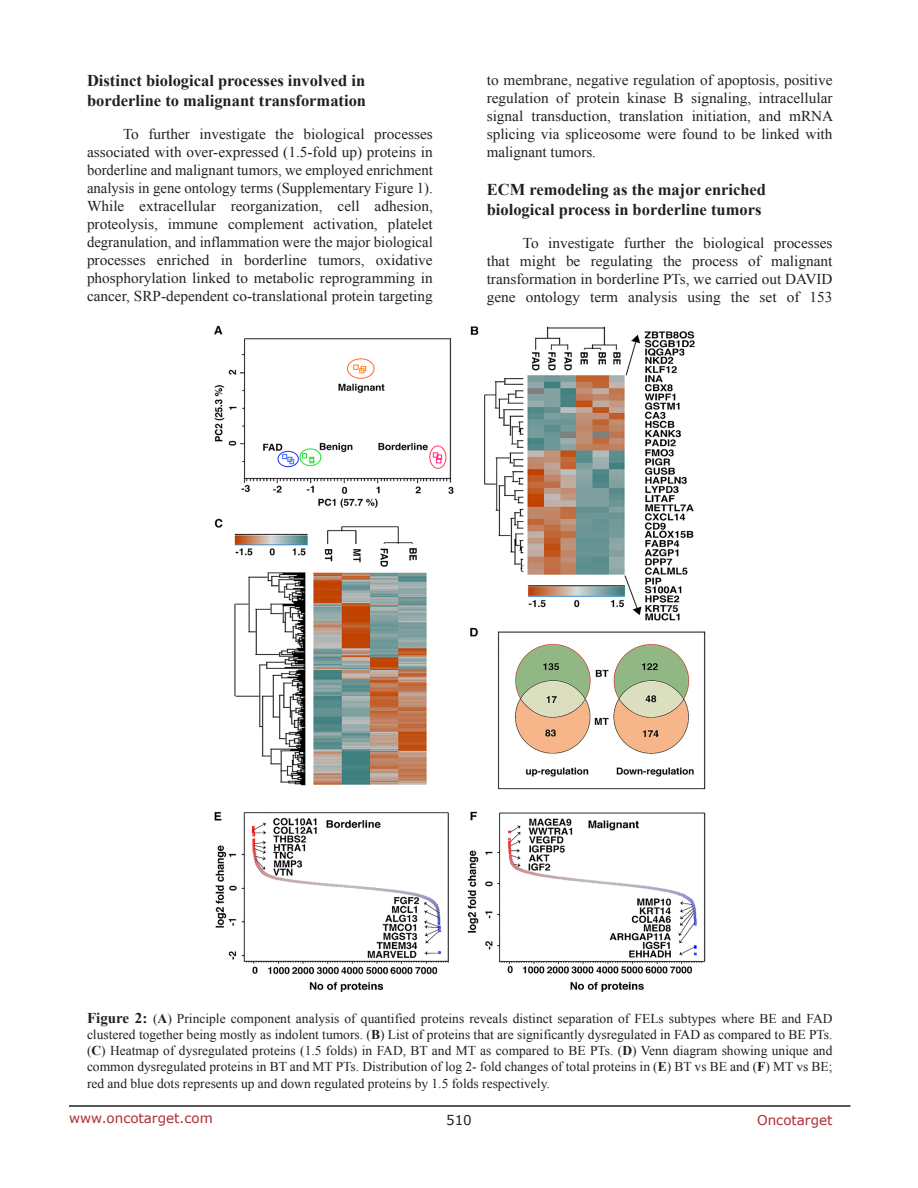
<style>
.page{position:relative;width:918px;height:1188px;background:#fff}
.page>*{position:absolute;margin:0;border:0;box-sizing:border-box;transform-origin:0 0}
.SubHeading_middle{font:700 16.5px/19.8px "Times New Roman";color:#231f20}
.BodyText{font:15px/18px "Times New Roman";color:#231f20;text-align:justify}
.FigureText{font:13.5px/16.2px "Times New Roman";color:#231f20;text-align:justify}
.t1{font:13.5px "Verdana";color:#ac2b31}
.t2{font:13.5px "Verdana";color:#231f20}
.s1{font-weight:700;font-size:15px}
.s2{font-weight:700}
</style>
<div class="page">
<hr style="left:69px;top:1105px;width:781px;height:2px;background:#231f20">
<img style="left:214px;top:326px;width:492px;height:667px">
<p class="SubHeading_middle" style="left:87px;top:70px;width:281px">Distinct biological processes involved in borderline to malignant transformation</p>
<p class="BodyText" style="left:87px;top:125px;width:347px;text-indent:36px">To further investigate the biological processes associated with over-expressed (1.5-fold up) proteins in borderline and malignant tumors, we employed enrichment analysis in gene ontology terms (Supplementary Figure 1).<br>While extracellular reorganization, cell adhesion, proteolysis, immune complement activation, platelet degranulation, and inflammation were the major biological processes enriched in borderline tumors, oxidative phosphorylation linked to metabolic reprogramming in cancer, SRP-dependent co-translational protein targeting</p>
<p class="BodyText" style="left:487px;top:71px;width:348px">to membrane, negative regulation of apoptosis, positive regulation of protein kinase B signaling, intracellular signal transduction, translation initiation, and mRNA splicing via spliceosome were found to be linked with malignant tumors.</p>
<p class="SubHeading_middle" style="left:487px;top:179px;width:281px">ECM remodeling as the major enriched biological process in borderline tumors</p>
<p class="BodyText" style="left:487px;top:234px;width:347px;text-indent:36px">To investigate further the biological processes that might be regulating the process of malignant transformation in borderline PTs, we carried out DAVID gene ontology term analysis using the set of 153</p>
<p class="FigureText" style="left:87px;top:1010px;width:747px"><span class="s1">Figure 2:</span> (<span class="s2">A</span>) Principle component analysis of quantified proteins reveals distinct separation of FELs subtypes where BE and FAD clustered together being mostly as indolent tumors. (<span class="s2">B</span>) List of proteins that are significantly dysregulated in FAD as compared to BE PTs. (<span class="s2">C</span>) Heatmap of dysregulated proteins (1.5 folds) in FAD, BT and MT as compared to BE PTs. (<span class="s2">D</span>) Venn diagram showing unique and common dysregulated proteins in BT and MT PTs. Distribution of log 2- fold changes of total proteins in (<span class="s2">E</span>) BT vs BE and (<span class="s2">F</span>) MT vs BE; red and blue dots represents up and down regulated proteins by 1.5 folds respectively.</p>
<p class="t1" style="left:69px;top:1109px;width:145px">www.oncotarget.com</p>
<p class="t2" style="left:446px;top:1111px;width:27px">510</p>
<p class="t1" style="left:757px;top:1111px;width:77px">Oncotarget</p>
</div>
